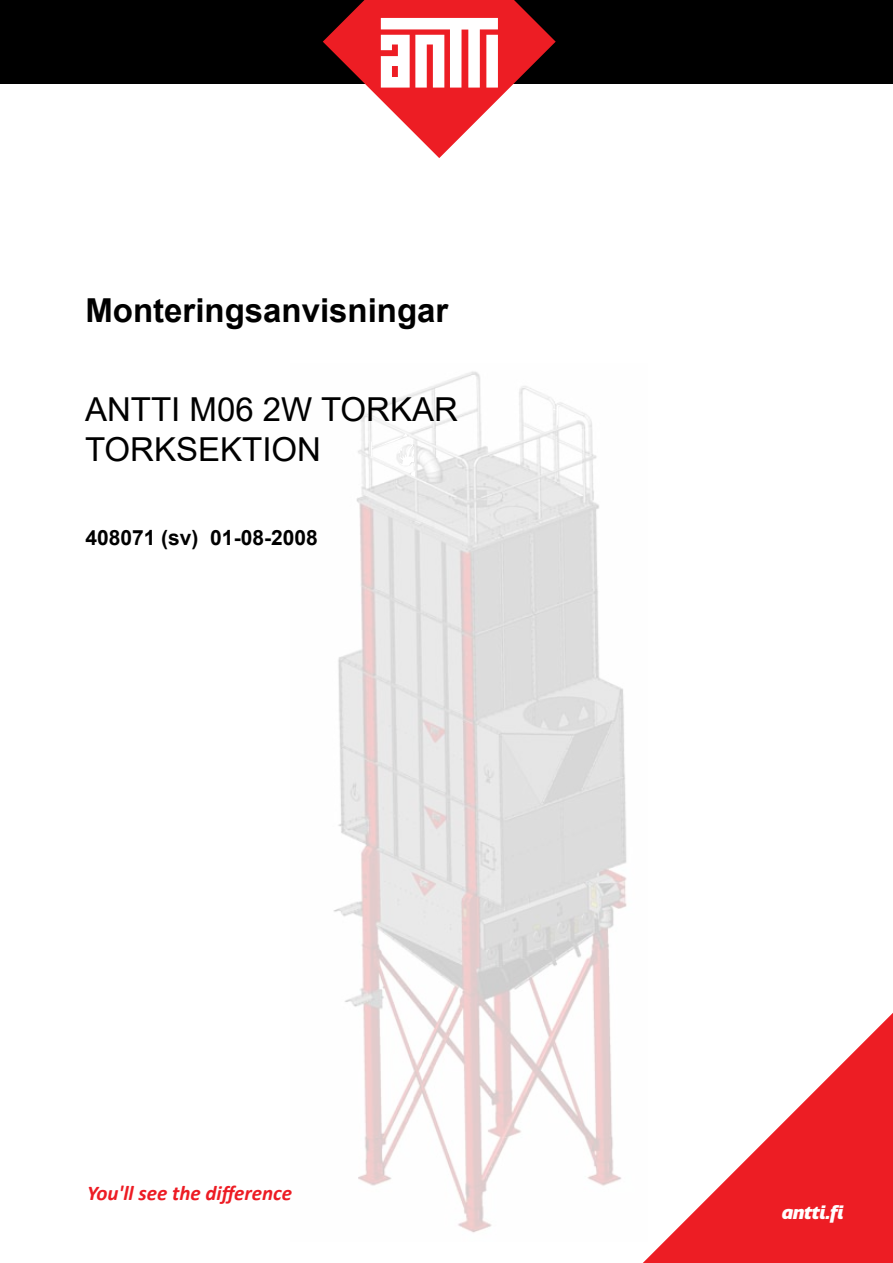
<style>
.page{position:relative;width:893px;height:1263px;background:#fff}
.page>*{position:absolute;margin:0;border:0;box-sizing:border-box;transform-origin:0 0}
.t1{font:33px/39.6px "Arial";color:#000}
.t2{font:700 33px "Arial";color:#000}
.t3{font:italic 700 21px "Calibri";color:#ed1c24}
.t4{font:700 21px "Arial";color:#000}
.t5{font:italic 900 18px "Quatro";letter-spacing:-.01em;color:#fff}
</style>
<div class="page">
<div style="left:0;top:0;width:893px;height:83px;background:#000"></div>
<svg style="left:643px;top:1013px;width:250px;height:250px"></svg>
<svg style="left:323px;top:0;width:233px;height:158px"></svg>
<svg style="left:885px;top:1260px;width:8px;height:3px"></svg>
<img style="left:333px;top:371px;width:314px;height:871px">
<p class="t2" style="left:85px;top:287px;width:365px">Monteringsanvisningar</p>
<p class="t1" style="left:85px;top:390px;width:374px">ANTTI M06 2W TORKAR<br>TORKSEKTION</p>
<p class="t4" style="left:85px;top:522px;width:234px">408071 (sv) 01-08-2008</p>
<p class="t3" style="left:87px;top:1178px;width:207px">You'll see the difference</p>
<p class="t5" style="left:782px;top:1201px;width:64px">antti.fi</p>
</div>
